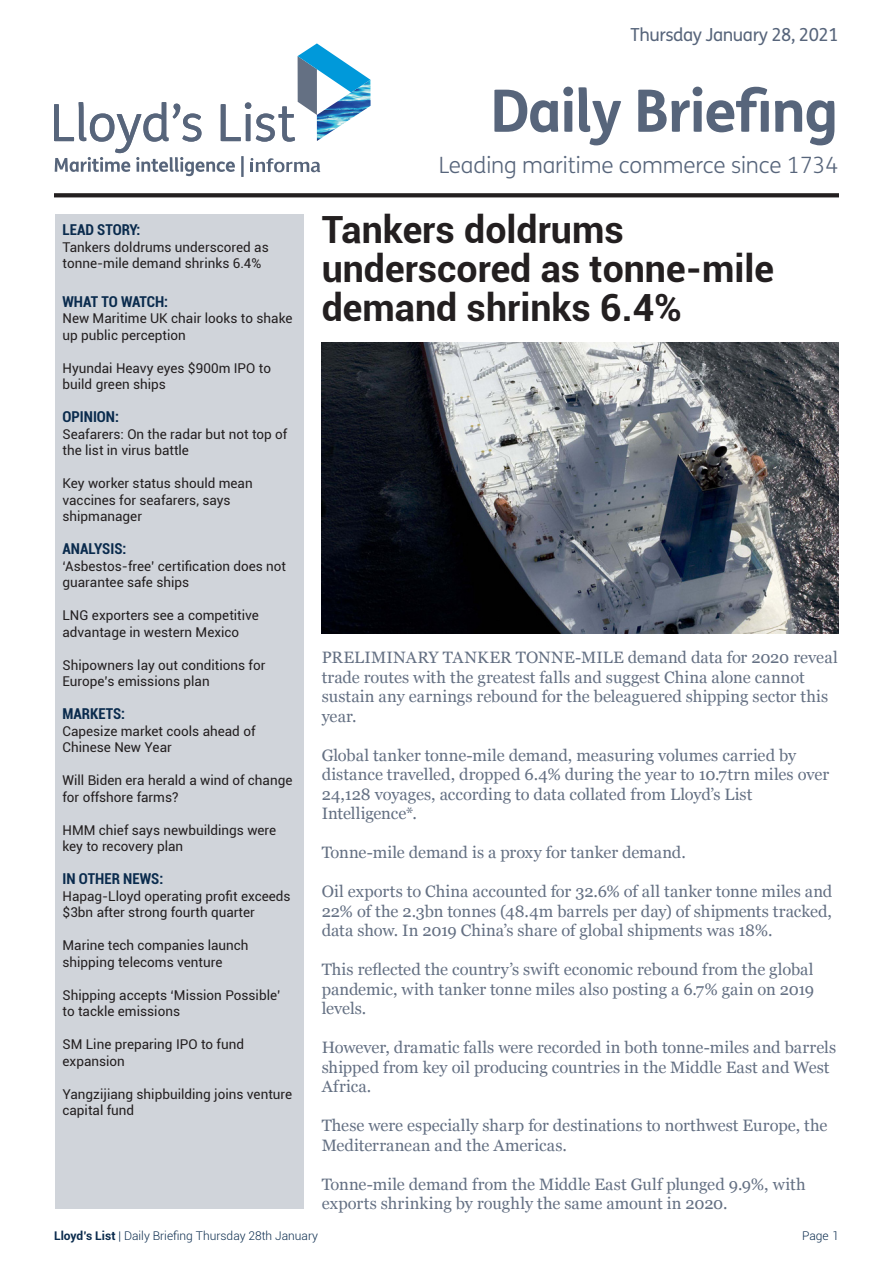
<style>
.page{position:relative;width:893px;height:1263px;background:#fff}
.page>*{position:absolute;margin:0;border:0;box-sizing:border-box;transform-origin:0 0}
.t1{font:700 58.5px "FS Me";letter-spacing:-.025em;color:#57657b}
.Headline_1{font:700 37.5px/39px "Roboto";color:#231f20}
.t2{font:300 22.5px "FS Me";letter-spacing:-.005em;color:#57657b}
.t3{font:18px "FS Me";letter-spacing:-.025em;color:#57657b}
.Body_Copy{font:16.5px/19.5px "Georgia";color:#647083}
.Contents_header{font:700 condensed 15px "Roboto";color:#0a2b4d}
.Contents_body{font:13.5px/16.5px "Roboto";color:#231f20}
.t4{font:300 12px "Roboto";color:#0a2b4d}
.s1{font-weight:700}
</style>
<div class="page">
<svg style="left:54px;top:43px;width:316px;height:134px"></svg>
<svg style="left:54px;top:193px;width:785px;height:4px;background:#2d292a"></svg>
<img style="left:321px;top:342px;width:517px;height:291px">
<div style="left:55px;top:215px;width:249px;height:994px;background:#d0d4da"></div>
<p class="t3" style="left:631px;top:22px;width:210px">Thursday January 28, 2021</p>
<p class="Contents_header" style="left:63px;top:220px;width:79px">LEAD STORY:</p>
<p class="Contents_body" style="left:63px;top:238px;width:208px">Tankers doldrums underscored as tonne-mile demand shrinks 6.4%</p>
<p class="Contents_header" style="left:63px;top:291px;width:107px">WHAT TO WATCH:</p>
<p class="Contents_body" style="left:63px;top:310px;width:231px">New Maritime UK chair looks to shake up public perception</p>
<p class="Contents_body" style="left:63px;top:359px;width:210px">Hyundai Heavy eyes $900m IPO to build green ships</p>
<p class="Contents_header" style="left:63px;top:406px;width:58px">OPINION:</p>
<p class="Contents_body" style="left:63px;top:425px;width:226px">Seafarers: On the radar but not top of the list in virus battle</p>
<p class="Contents_body" style="left:63px;top:475px;width:192px">Key worker status should mean vaccines for seafarers, says shipmanager</p>
<p class="Contents_header" style="left:63px;top:538px;width:65px">ANALYSIS:</p>
<p class="Contents_body" style="left:63px;top:557px;width:225px">‘Asbestos-free’ certification does not guarantee safe ships</p>
<p class="Contents_body" style="left:63px;top:607px;width:198px">LNG exporters see a competitive advantage in western Mexico</p>
<p class="Contents_body" style="left:63px;top:656px;width:204px">Shipowners lay out conditions for<br>Europe’s emissions plan</p>
<p class="Contents_header" style="left:63px;top:703px;width:64px">MARKETS:</p>
<p class="Contents_body" style="left:63px;top:722px;width:194px">Capesize market cools ahead of<br>Chinese New Year</p>
<p class="Contents_body" style="left:63px;top:772px;width:231px">Will Biden era herald a wind of change for offshore farms?</p>
<p class="Contents_body" style="left:63px;top:821px;width:215px">HMM chief says newbuildings were key to recovery plan</p>
<p class="Contents_header" style="left:63px;top:868px;width:102px">IN OTHER NEWS:</p>
<p class="Contents_body" style="left:63px;top:887px;width:230px">Hapag-Lloyd operating profit exceeds $3bn after strong fourth quarter</p>
<p class="Contents_body" style="left:63px;top:937px;width:188px">Marine tech companies launch shipping telecoms venture</p>
<p class="Contents_body" style="left:63px;top:986px;width:219px">Shipping accepts ‘Mission Possible’ to tackle emissions</p>
<p class="Contents_body" style="left:63px;top:1036px;width:183px">SM Line preparing IPO to fund expansion</p>
<p class="Contents_body" style="left:63px;top:1085px;width:231px">Yangzijiang shipbuilding joins venture capital fund</p>
<p class="t1" style="left:490px;top:66px;width:350px">Daily Briefing</p>
<p class="t2" style="left:439px;top:150px;width:401px">Leading maritime commerce since 1734</p>
<p class="Headline_1" style="left:322px;top:209px;width:454px">Tankers doldrums underscored as tonne-mile demand shrinks 6.4%</p>
<p class="Body_Copy" style="left:322px;top:647px;width:518px">PRELIMINARY TANKER TONNE-MILE demand data for 2020 reveal trade routes with the greatest falls and suggest China alone cannot sustain any earnings rebound for the beleaguered shipping sector this year.</p>
<p class="Body_Copy" style="left:322px;top:745px;width:509px">Global tanker tonne-mile demand, measuring volumes carried by distance travelled, dropped 6.4% during the year to 10.7trn miles over 24,128 voyages, according to data collated from Lloyd’s List Intelligence*.</p>
<p class="Body_Copy" style="left:322px;top:842px;width:366px">Tonne-mile demand is a proxy for tanker demand.</p>
<p class="Body_Copy" style="left:322px;top:881px;width:512px;text-align:justify">Oil exports to China accounted for 32.6% of all tanker tonne miles and 22% of the 2.3bn tonnes (48.4m barrels per day) of shipments tracked, data show. In 2019 China’s share of global shipments was 18%.</p>
<p class="Body_Copy" style="left:322px;top:959px;width:494px;text-align:justify">This reflected the country’s swift economic rebound from the global pandemic, with tanker tonne miles also posting a 6.7% gain on 2019 levels.</p>
<p class="Body_Copy" style="left:322px;top:1037px;width:516px">However, dramatic falls were recorded in both tonne-miles and barrels shipped from key oil producing countries in the Middle East and West<br>Africa.</p>
<p class="Body_Copy" style="left:322px;top:1115px;width:507px">These were especially sharp for destinations to northwest Europe, the<br>Mediterranean and the Americas.</p>
<p class="Body_Copy" style="left:322px;top:1174px;width:485px">Tonne-mile demand from the Middle East Gulf plunged 9.9%, with exports shrinking by roughly the same amount in 2020.</p>
<p class="t4" style="left:54px;top:1228px;width:266px"><span class="s1">Lloyd’s List</span> | Daily Briefing Thursday 28th January</p>
<p class="t4" style="left:802px;top:1228px;width:38px">Page 1</p>
</div>
